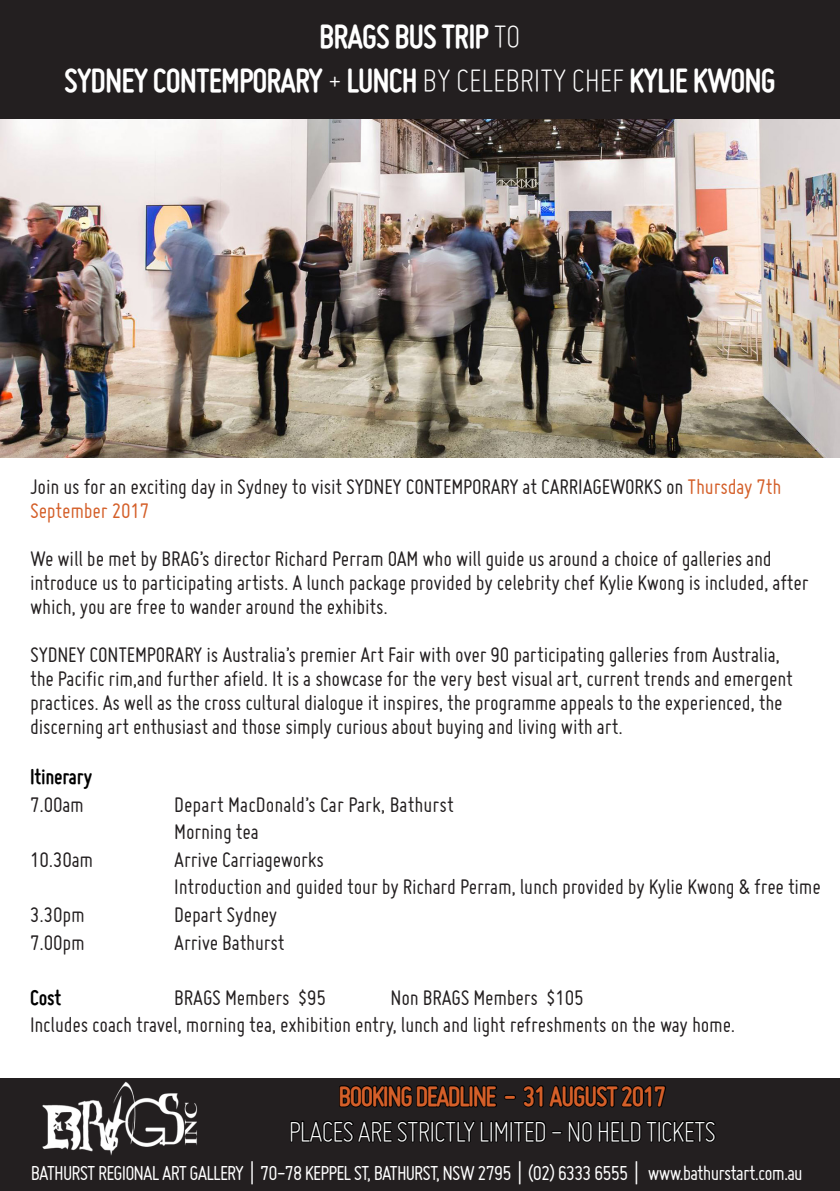
<style>
.page{position:relative;width:840px;height:1191px;background:#fff}
.page>*{position:absolute;margin:0;border:0;box-sizing:border-box;transform-origin:0 0}
.t1{font:700 36px "Miso";letter-spacing:-.025em;color:#fff}
.t2{font:300 32px "Miso";letter-spacing:-.05em;color:#fff}
.t3{font:700 30px "Miso";letter-spacing:-.05em;color:#d45f29}
.t4{font:23px/24px "Miso";letter-spacing:-.01em;color:#231f20}
.t5{font:700 23px "Miso";letter-spacing:-.01em;color:#000}
.t6{font:22px "Miso";letter-spacing:-.04em;color:#fff}
.s1{font-weight:300}
.s2{color:#d45f29}
</style>
<div class="page">
<img style="left:0;top:119px;width:839px;height:339px">
<div style="left:0;top:1078px;width:839px;height:113px;background:#231f20"></div>
<svg style="left:290px;top:1085px;width:426px;height:58px"></svg>
<img style="left:42px;top:1081px;width:155px;height:75px">
<div style="left:0;top:0;width:839px;height:119px;background:#231f20"></div>
<p class="t1" style="left:319px;top:16px;width:203px">BRAGS BUS TRIP <span class="s1">TO</span></p>
<p class="t1" style="left:64px;top:60px;width:712px">SYDNEY CONTEMPORARY <span class="s1">+</span> LUNCH <span class="s1">BY CELEBRITY CHEF</span> KYLIE KWONG</p>
<p class="t4" style="left:30px;top:474px;width:752px">Join us for an exciting day in Sydney to visit SYDNEY CONTEMPORARY at CARRIAGEWORKS on <span class="s2">Thursday 7th<br>September 2017</span></p>
<p class="t4" style="left:30px;top:546px;width:779px">We will be met by BRAG’s director Richard Perram OAM who will guide us around a choice of galleries and introduce us to participating artists. A lunch package provided by celebrity chef Kylie Kwong is included, after which, you are free to wander around the exhibits.</p>
<p class="t4" style="left:30px;top:642px;width:763px">SYDNEY CONTEMPORARY is Australia’s premier Art Fair with over 90 participating galleries from Australia, the Pacific rim,and further afield. It is a showcase for the very best visual art, current trends and emergent practices. As well as the cross cultural dialogue it inspires, the programme appeals to the experienced, the discerning art enthusiast and those simply curious about buying and living with art.</p>
<p class="t5" style="left:30px;top:763px;width:64px">Itinerary</p>
<p class="t4" style="left:30px;top:792px;width:55px">7.00am</p>
<p class="t4" style="left:174px;top:792px;width:281px">Depart MacDonald’s Car Park, Bathurst</p>
<p class="t4" style="left:174px;top:819px;width:86px">Morning tea</p>
<p class="t4" style="left:30px;top:847px;width:65px">10.30am</p>
<p class="t4" style="left:174px;top:847px;width:151px">Arrive Carriageworks</p>
<p class="t4" style="left:174px;top:874px;width:647px">Introduction and guided tour by Richard Perram, lunch provided by Kylie Kwong &amp; free time</p>
<p class="t4" style="left:30px;top:902px;width:56px">3.30pm</p>
<p class="t4" style="left:174px;top:902px;width:105px">Depart Sydney</p>
<p class="t4" style="left:30px;top:930px;width:56px">7.00pm</p>
<p class="t4" style="left:174px;top:930px;width:112px">Arrive Bathurst</p>
<p class="t5" style="left:30px;top:984px;width:33px">Cost</p>
<p class="t4" style="left:174px;top:985px;width:153px">BRAGS Members $95</p>
<p class="t4" style="left:390px;top:985px;width:195px">Non BRAGS Members $105</p>
<p class="t4" style="left:30px;top:1012px;width:706px">Includes coach travel, morning tea, exhibition entry, lunch and light refreshments on the way home.</p>
<p class="t3" style="left:338px;top:1079px;width:329px">BOOKING DEADLINE - 31 AUGUST 2017</p>
<p class="t2" style="left:288px;top:1113px;width:429px">PLACES ARE STRICTLY LIMITED - NO HELD TICKETS</p>
<p class="t6" style="left:31px;top:1161px;width:773px">BATHURST REGIONAL ART GALLERY | 70-78 KEPPEL ST, BATHURST, NSW 2795 | (02) 6333 6555 | www.bathurstart.com.au</p>
</div>
